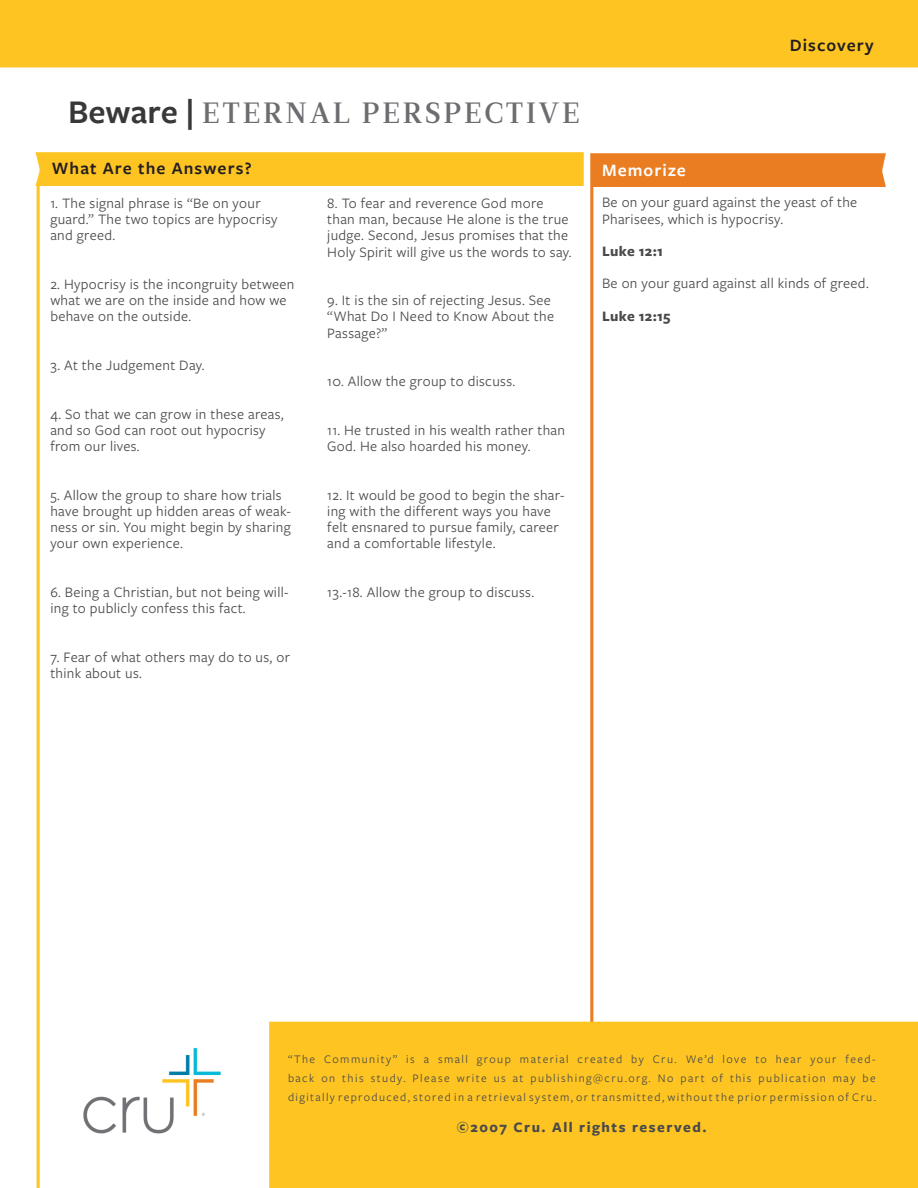
<style>
.page{position:relative;width:918px;height:1188px;background:#fff}
.page>*{position:absolute;margin:0;border:0;box-sizing:border-box;transform-origin:0 0}
.t1{font:29.25px "Leitura Roman 3";letter-spacing:.095em;color:#6c6d70}
.t2{font:600 18px "Freight Sans Pro";letter-spacing:.06em;color:#231f20}
.t3{font:600 18px "Freight Sans Pro";letter-spacing:.06em;color:#fff}
.t4{font:15px/16.2px "Freight Sans Pro";letter-spacing:.02em;color:#494a4b}
.t5{font:700 15px "Freight Sans Pro";letter-spacing:.1em;color:#494a4b}
.t6{font:12px/19.2px "Freight Sans Pro";letter-spacing:.12em;color:#494a4b}
.s1{font-family:"Freight Sans Pro";font-weight:600;font-size:34.35px;color:#383839}
</style>
<div class="page">
<img style="left:0;top:0;width:918px;height:1188px">
<p class="t1" style="left:68px;top:93px;width:513px"><span class="s1">Beware |</span> ETERNAL PERSPECTIVE</p>
<p class="t2" style="left:790px;top:33px;width:85px">Discovery</p>
<p class="t2" style="left:52px;top:156px;width:201px">What Are the Answers?</p>
<p class="t3" style="left:602px;top:158px;width:85px">Memorize</p>
<p class="t4" style="left:50px;top:194px;width:229px">1. The signal phrase is “Be on your guard.” The two topics are hypocrisy and greed.</p>
<p class="t4" style="left:50px;top:275px;width:246px">2. Hypocrisy is the incongruity between what we are on the inside and how we behave on the outside.</p>
<p class="t4" style="left:50px;top:356px;width:156px">3. At the Judgement Day.</p>
<p class="t4" style="left:50px;top:405px;width:235px">4. So that we can grow in these areas, and so God can root out hypocrisy from our lives.</p>
<p class="t4" style="left:50px;top:486px;width:242px">5. Allow the group to share how trials have brought up hidden areas of weak&shy;ness or sin. You might begin by sharing your own experience.</p>
<p class="t4" style="left:50px;top:583px;width:240px">6. Being a Christian, but not being will&shy;ing to publicly confess this fact.</p>
<p class="t4" style="left:50px;top:648px;width:241px">7. Fear of what others may do to us, or think about us.</p>
<p class="t4" style="left:602px;top:194px;width:257px">Be on your guard against the yeast of the<br>Pharisees, which is hypocrisy.</p>
<p class="t5" style="left:602px;top:241px;width:62px">Luke 12:1</p>
<p class="t4" style="left:602px;top:275px;width:268px">Be on your guard against all kinds of greed.</p>
<p class="t5" style="left:602px;top:306px;width:70px">Luke 12:15</p>
<p class="t4" style="left:327px;top:194px;width:246px">8. To fear and reverence God more than man, because He alone is the true judge. Second, Jesus promises that the Holy Spirit will give us the words to say.</p>
<p class="t4" style="left:327px;top:292px;width:228px">9. It is the sin of rejecting Jesus. See “What Do I Need to Know About the<br>Passage?”</p>
<p class="t4" style="left:327px;top:373px;width:190px">10. Allow the group to discuss.</p>
<p class="t4" style="left:327px;top:421px;width:239px">11. He trusted in his wealth rather than<br>God. He also hoarded his money.</p>
<p class="t4" style="left:327px;top:486px;width:239px">12. It would be good to begin the shar&shy;ing with the different ways you have felt ensnared to pursue family, career and a comfortable lifestyle.</p>
<p class="t4" style="left:327px;top:583px;width:208px">13.-18. Allow the group to discuss.</p>
<p class="t6" style="left:288px;top:1049px;width:589px">“The Community” is a small group material created by Cru. We’d love to hear your feed&shy;back on this study. Please write us at publishing@cru.org. No part of this publication may be</p>
<p class="t6" style="left:288px;top:1087px;width:589px">digitally reproduced, stored in a retrieval system, or transmitted, without the prior permission of Cru.</p>
<p class="t5" style="left:457px;top:1117px;width:251px">©2007 Cru. All rights reserved.</p>
</div>
